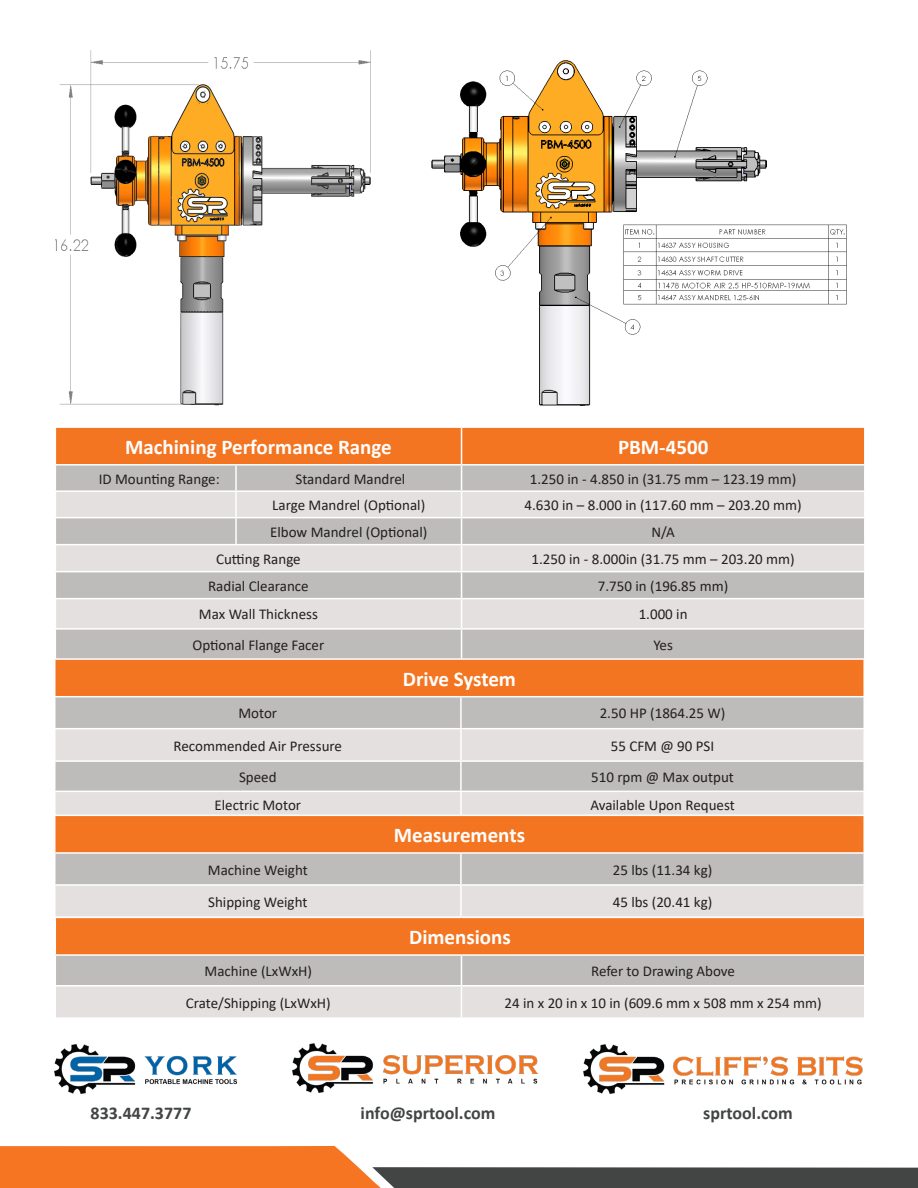
<style>
.page{position:relative;width:918px;height:1188px;background:#fff}
.page>*{position:absolute;margin:0;border:0;box-sizing:border-box;transform-origin:0 0}
.t1{font:700 21px "Calibri";color:#fff}
.t2{font:700 18px "Calibri";color:#434545}
.t3{font:15px "Calibri";color:#231f20}
</style>
<div class="page">
<svg style="left:0;top:1146px;width:918px;height:42px"></svg>
<img style="left:431px;top:60px;width:416px;height:346px">
<img style="left:293px;top:1043px;width:246px;height:49px">
<img style="left:54px;top:1045px;width:184px;height:48px">
<img style="left:584px;top:1045px;width:279px;height:48px">
<div style="left:56px;top:630px;width:808px;height:28px;background:#bebbbb"></div>
<svg style="left:55px;top:427px;width:810px;height:201px;background:#dac1b2"></svg>
<hr style="left:864px;top:599px;width:2px;height:29px;background:#fff">
<hr style="left:461px;top:630px;width:1px;height:30px;background:#fff">
<div style="left:55px;top:659px;width:809px;height:38px;background:#f47521"></div>
<div style="left:56px;top:697px;width:807px;height:31px;background:#bebbbb"></div>
<svg style="left:56px;top:729px;width:807px;height:86px;background:#d7d3d3"></svg>
<hr style="left:54px;top:658px;width:407px;height:2px;background:#fff">
<hr style="left:54px;top:660px;width:2px;height:36px;background:#fff">
<hr style="left:461px;top:658px;width:404px;height:2px;background:#fff">
<hr style="left:863px;top:660px;width:2px;height:36px;background:#fff">
<hr style="left:54px;top:696px;width:407px;height:1px;background:#fff">
<hr style="left:461px;top:696px;width:404px;height:1px;background:#fff">
<hr style="left:460px;top:697px;width:2px;height:31px;background:#fff">
<hr style="left:460px;top:729px;width:2px;height:31px;background:#fff">
<hr style="left:54px;top:760px;width:407px;height:2px;background:#fff">
<hr style="left:461px;top:760px;width:404px;height:2px;background:#fff">
<hr style="left:460px;top:762px;width:2px;height:29px;background:#fff">
<hr style="left:54px;top:791px;width:407px;height:1px;background:#fff">
<hr style="left:461px;top:791px;width:404px;height:1px;background:#fff">
<hr style="left:460px;top:792px;width:2px;height:24px;background:#fff">
<div style="left:55px;top:815px;width:809px;height:38px;background:#f47521"></div>
<svg style="left:56px;top:854px;width:807px;height:63px;background:#d1cece"></svg>
<hr style="left:54px;top:815px;width:407px;height:1px;background:#fff">
<hr style="left:54px;top:816px;width:2px;height:36px;background:#fff">
<hr style="left:461px;top:815px;width:404px;height:1px;background:#fff">
<hr style="left:863px;top:816px;width:2px;height:36px;background:#fff">
<hr style="left:54px;top:852px;width:407px;height:2px;background:#fff">
<hr style="left:461px;top:852px;width:404px;height:2px;background:#fff">
<hr style="left:460px;top:854px;width:2px;height:30px;background:#fff">
<hr style="left:54px;top:884px;width:407px;height:2px;background:#fff">
<hr style="left:461px;top:884px;width:404px;height:2px;background:#fff">
<hr style="left:460px;top:886px;width:2px;height:31px;background:#fff">
<div style="left:55px;top:917px;width:810px;height:38px;background:#f47521"></div>
<hr style="left:55px;top:917px;width:406px;height:1px;background:#fff">
<hr style="left:55px;top:918px;width:1px;height:36px;background:#fff">
<hr style="left:461px;top:917px;width:404px;height:1px;background:#fff">
<hr style="left:864px;top:918px;width:2px;height:36px;background:#fff">
<hr style="left:55px;top:954px;width:406px;height:2px;background:#fff">
<hr style="left:461px;top:954px;width:404px;height:2px;background:#fff">
<svg style="left:56px;top:955px;width:808px;height:62px;background:#d1cece"></svg>
<hr style="left:55px;top:985px;width:406px;height:2px;background:#fff">
<hr style="left:461px;top:985px;width:404px;height:2px;background:#fff">
<hr style="left:461px;top:987px;width:1px;height:30px;background:#fff">
<img style="left:56px;top:50px;width:315px;height:356px">
<p class="t1" style="left:125px;top:432px;width:268px">Machining Performance Range</p>
<p class="t1" style="left:618px;top:432px;width:92px">PBM-4500</p>
<p class="t3" style="left:99px;top:468px;width:123px">ID Mounting Range:</p>
<p class="t3" style="left:296px;top:468px;width:111px">Standard Mandrel</p>
<p class="t3" style="left:530px;top:468px;width:268px">1.250 in - 4.850 in (31.75 mm – 123.19 mm)</p>
<p class="t3" style="left:272px;top:495px;width:155px">Large Mandrel (Optional)</p>
<p class="t3" style="left:525px;top:495px;width:279px">4.630 in – 8.000 in (117.60 mm – 203.20 mm)</p>
<p class="t3" style="left:270px;top:521px;width:159px">Elbow Mandrel (Optional)</p>
<p class="t3" style="left:651px;top:521px;width:25px">N/A</p>
<p class="t3" style="left:216px;top:548px;width:86px">Cutting Range</p>
<p class="t3" style="left:532px;top:548px;width:265px">1.250 in - 8.000in (31.75 mm – 203.20 mm)</p>
<p class="t3" style="left:208px;top:575px;width:102px">Radial Clearance</p>
<p class="t3" style="left:598px;top:575px;width:132px">7.750 in (196.85 mm)</p>
<p class="t3" style="left:199px;top:604px;width:120px">Max Wall Thickness</p>
<p class="t3" style="left:639px;top:604px;width:50px">1.000 in</p>
<p class="t3" style="left:193px;top:635px;width:133px">Optional Flange Facer</p>
<p class="t3" style="left:653px;top:635px;width:21px">Yes</p>
<p class="t1" style="left:403px;top:664px;width:115px">Drive System</p>
<p class="t3" style="left:238px;top:703px;width:40px">Motor</p>
<p class="t3" style="left:600px;top:703px;width:127px">2.50 HP (1864.25 W)</p>
<p class="t3" style="left:174px;top:735px;width:170px">Recommended Air Pressure</p>
<p class="t3" style="left:611px;top:735px;width:105px">55 CFM @ 90 PSI</p>
<p class="t3" style="left:239px;top:766px;width:39px">Speed</p>
<p class="t3" style="left:591px;top:766px;width:144px">510 rpm @ Max output</p>
<p class="t3" style="left:214px;top:794px;width:88px">Electric Motor</p>
<p class="t3" style="left:590px;top:794px;width:146px">Available Upon Request</p>
<p class="t1" style="left:394px;top:820px;width:133px">Measurements</p>
<p class="t3" style="left:208px;top:859px;width:101px">Machine Weight</p>
<p class="t3" style="left:613px;top:859px;width:101px">25 lbs (11.34 kg)</p>
<p class="t3" style="left:208px;top:891px;width:101px">Shipping Weight</p>
<p class="t3" style="left:613px;top:891px;width:101px">45 lbs (20.41 kg)</p>
<p class="t1" style="left:409px;top:922px;width:103px">Dimensions</p>
<p class="t3" style="left:205px;top:961px;width:109px">Machine (LxWxH)</p>
<p class="t3" style="left:591px;top:961px;width:145px">Refer to Drawing Above</p>
<p class="t3" style="left:186px;top:992px;width:146px">Crate/Shipping (LxWxH)</p>
<p class="t3" style="left:504px;top:992px;width:319px">24 in x 20 in x 10 in (609.6 mm x 508 mm x 254 mm)</p>
<p class="t2" style="left:91px;top:1100px;width:102px">833.447.3777</p>
<p class="t2" style="left:361px;top:1100px;width:136px">info@sprtool.com</p>
<p class="t2" style="left:703px;top:1100px;width:91px">sprtool.com</p>
</div>
